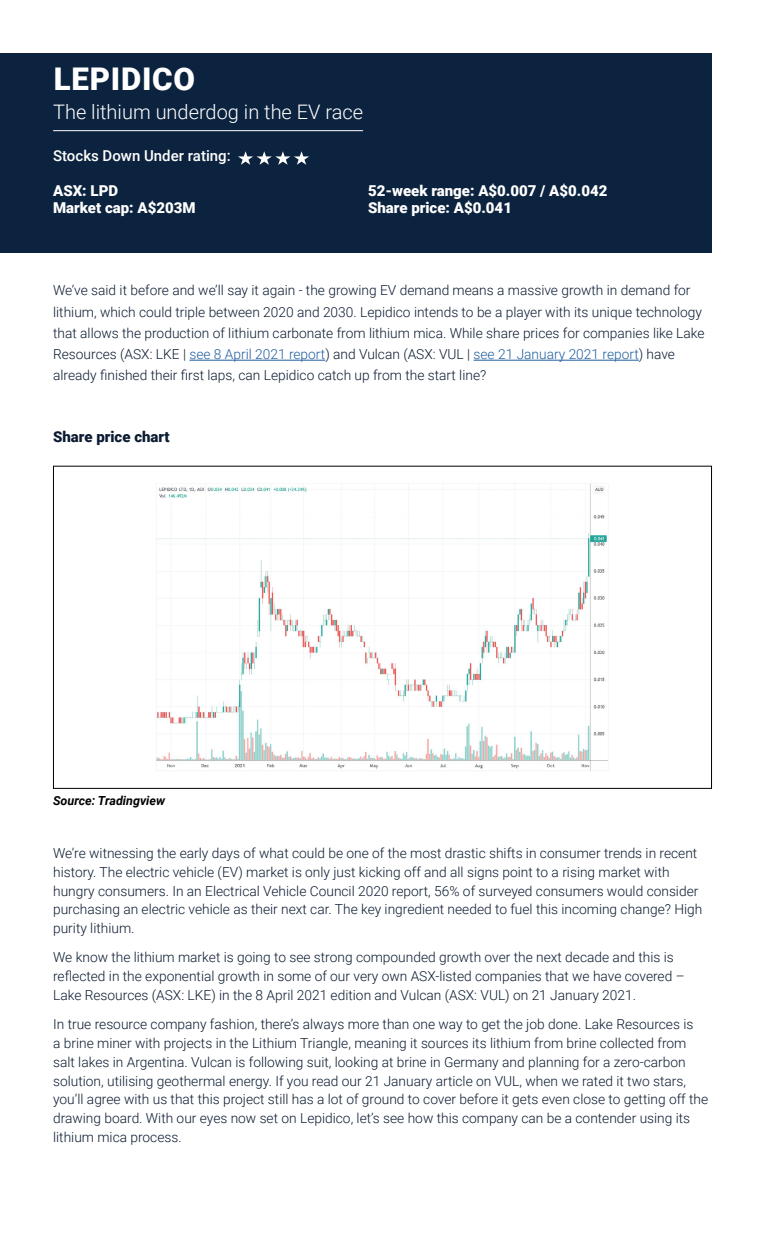
<style>
.page{position:relative;width:765px;height:1260px;background:#fff}
.page>*{position:absolute;margin:0;border:0;box-sizing:border-box;transform-origin:0 0}
.t1{font:900 31.25px "Roboto";letter-spacing:.025em;color:#fff}
.t2{font:300 20px "Roboto";color:#fff}
.t3{font:900 15px "Roboto";color:#fff}
.t4{font:500 15px "Roboto";color:#fff}
.t5{font:900 15px "Roboto";color:#0b1b31}
.t6{font:300 13.75px/18.8px "Roboto";color:#0b1b31}
.t7{font:italic 700 12.5px "Roboto";color:#000}
.s1{color:#215e9e}
</style>
<div class="page">
<div style="left:0;top:53px;width:712px;height:200px;background:#0c233f"></div>
<hr style="left:53px;top:130px;width:310px;height:1px;background:#fff">
<hr style="left:189px;top:360px;width:136px;height:1px;background:#215e9e">
<hr style="left:474px;top:360px;width:165px;height:1px;background:#215e9e">
<img style="left:155px;top:483px;width:454px;height:288px">
<svg style="left:238px;top:151px;width:71px;height:14px"></svg>
<h1 class="t1" style="left:54px;top:57px;width:143px">LEPIDICO</h1>
<h2 class="t2" style="left:53px;top:97px;width:311px">The lithium underdog in the EV race</h2>
<p class="t4" style="left:53px;top:146px;width:179px">Stocks Down Under rating:</p>
<p class="t3" style="left:53px;top:180px;width:66px">ASX: LPD</p>
<p class="t3" style="left:368px;top:180px;width:241px">52-week range: A$0.007 / A$0.042</p>
<p class="t3" style="left:53px;top:197px;width:144px">Market cap: A$203M</p>
<p class="t3" style="left:368px;top:197px;width:145px">Share price: A$0.041</p>
<p class="t6" style="left:53px;top:279px;width:653px;line-height:21.2px">We’ve said it before and we’ll say it again - the growing EV demand means a massive growth in demand for lithium, which could triple between 2020 and 2030. Lepidico intends to be a player with its unique technology that allows the production of lithium carbonate from lithium mica. While share prices for companies like Lake Resources (ASX: LKE | <span class="s1">see 8 April 2021 report</span>) and Vulcan (ASX: VUL | <span class="s1">see 21 January 2021 report</span>) have already finished their first laps, can Lepidico catch up from the start line?</p>
<p class="t5" style="left:53px;top:426px;width:118px">Share price chart</p>
<p class="t7" style="left:53px;top:792px;width:113px">Source: Tradingview</p>
<p class="t6" style="left:53px;top:843px;width:651px">We’re witnessing the early days of what could be one of the most drastic shifts in consumer trends in recent history. The electric vehicle (EV) market is only just kicking off and all signs point to a rising market with hungry consumers. In an Electrical Vehicle Council 2020 report, 56% of surveyed consumers would consider purchasing an electric vehicle as their next car. The key ingredient needed to fuel this incoming change? High purity lithium.</p>
<p class="t6" style="left:53px;top:948px;width:633px">We know the lithium market is going to see strong compounded growth over the next decade and this is reflected in the exponential growth in some of our very own ASX-listed companies that we have covered –<br>Lake Resources (ASX: LKE) in the 8 April 2021 edition and Vulcan (ASX: VUL) on 21 January 2021.</p>
<p class="t6" style="left:53px;top:1015px;width:657px">In true resource company fashion, there’s always more than one way to get the job done. Lake Resources is<br>a brine miner with projects in the Lithium Triangle, meaning it sources its lithium from brine collected from salt lakes in Argentina. Vulcan is following suit, looking at brine in Germany and planning for a zero-carbon solution, utilising geothermal energy. If you read our 21 January article on VUL, when we rated it two stars, you’ll agree with us that this project still has a lot of ground to cover before it gets even close to getting off the drawing board. With our eyes now set on Lepidico, let’s see how this company can be a contender using its lithium mica process.</p>
</div>
